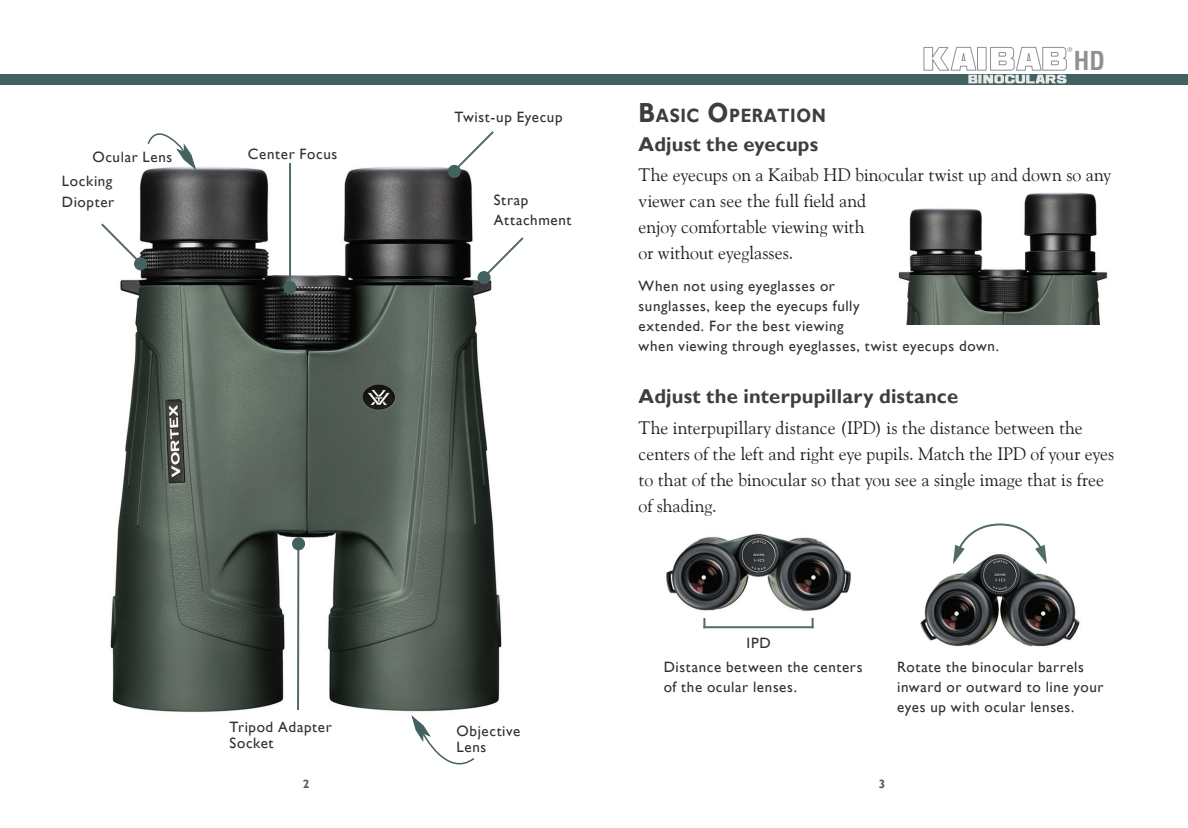
<style>
.page{position:relative;width:1188px;height:828px;background:#fff}
.page>*{position:absolute;margin:0;border:0;box-sizing:border-box;transform-origin:0 0}
.t1{font:700 condensed 25.4px "Helvetica LT Std";color:#8f9092}
.t2{font:700 20px "Gill Sans";letter-spacing:.01em;color:#3e3e3f}
.t3{font:700 19.4px "Gill Sans";letter-spacing:.035em;color:#3e3e3f;scale:.87 1}
.t4{font:18px/26px "Goudy Old Style";color:#231f20}
.t5{font:15px/20px "Gill Sans";letter-spacing:.04em;color:#312f30}
.t6{font:700 12px "Gill Sans";color:#57585a}
.s1{font-size:27.6px}
</style>
<div class="page">
<div style="left:0;top:74px;width:1188px;height:10px;background:#42615f"></div>
<svg style="left:923px;top:46px;width:149px;height:39px"></svg>
<img style="left:110px;top:165px;width:392px;height:547px">
<hr style="left:703px;top:626px;width:111px;height:2px;background:#516b69">
<svg style="left:703px;top:618px;width:2px;height:10px"></svg>
<svg style="left:812px;top:618px;width:2px;height:10px"></svg>
<hr style="left:289px;top:163px;width:2px;height:126px;background:#516b69">
<svg style="left:281px;top:279px;width:18px;height:15px"></svg>
<hr style="left:297px;top:542px;width:2px;height:168px;background:#516b69">
<svg style="left:290px;top:537px;width:17px;height:16px"></svg>
<svg style="left:453px;top:131px;width:43px;height:42px"></svg>
<div style="left:449px;top:166px;width:11px;height:11px;background:#42615f;border-radius:50%"></div>
<div style="left:448px;top:165px;width:13px;height:13px;border:2px solid #42615f;border-radius:50%"></div>
<svg style="left:482px;top:235px;width:42px;height:44px"></svg>
<div style="left:479px;top:272px;width:11px;height:11px;background:#42615f;border-radius:50%"></div>
<div style="left:478px;top:271px;width:13px;height:13px;border:2px solid #42615f;border-radius:50%"></div>
<svg style="left:147px;top:133px;width:49px;height:37px"></svg>
<svg style="left:411px;top:715px;width:64px;height:50px"></svg>
<svg style="left:101px;top:221px;width:42px;height:44px"></svg>
<div style="left:135px;top:258px;width:11px;height:11px;background:#42615f;border-radius:50%"></div>
<div style="left:134px;top:257px;width:13px;height:13px;border:2px solid #42615f;border-radius:50%"></div>
<img style="left:898px;top:192px;width:210px;height:133px">
<img style="left:920px;top:564px;width:160px;height:83px">
<img style="left:666px;top:533px;width:185px;height:78px">
<svg style="left:953px;top:523px;width:94px;height:41px"></svg>
<p class="t5" style="left:92px;top:148px;width:81px">Ocular Lens</p>
<p class="t5" style="left:62px;top:171px;width:54px">Locking<br>Diopter</p>
<p class="t5" style="left:248px;top:144px;width:91px">Center Focus</p>
<p class="t5" style="left:230px;top:719px;width:104px;line-height:16px">Tripod Adapter<br>Socket</p>
<p class="t5" style="left:455px;top:107px;width:109px">Twist-up Eyecup</p>
<p class="t5" style="left:494px;top:189px;width:79px">Strap<br>Attachment</p>
<p class="t5" style="left:456px;top:723px;width:65px;line-height:16px">Objective<br>Lens</p>
<h1 class="t1" style="left:1074px;top:45px;width:33px">HD</h1>
<p class="t3" style="left:639px;top:105px;width:217px"><span class="s1">B</span>ASIC <span class="s1">O</span>PERATION</p>
<h2 class="t2" style="left:639px;top:132px;width:181px">Adjust the eyecups</h2>
<p class="t4" style="left:639px;top:161px;width:474px">The eyecups on a Kaibab HD binocular twist up and down so any viewer can see the full field and<br>enjoy comfortable viewing with<br>or without eyeglasses.</p>
<p class="t5" style="left:639px;top:276px;width:362px">When not using eyeglasses or<br>sunglasses, keep the eyecups fully<br>extended. For the best viewing<br>when viewing through eyeglasses, twist eyecups down.</p>
<h2 class="t2" style="left:639px;top:385px;width:321px">Adjust the interpupillary distance</h2>
<p class="t4" style="left:639px;top:414px;width:477px">The interpupillary distance (IPD) is the distance between the centers of the left and right eye pupils. Match the IPD of your eyes to that of the binocular so that you see a single image that is free of shading.</p>
<p class="t5" style="left:746px;top:633px;width:26px">IPD</p>
<p class="t5" style="left:664px;top:657px;width:200px">Distance between the centers of the ocular lenses.</p>
<p class="t5" style="left:897px;top:657px;width:208px">Rotate the binocular barrels inward or outward to line your eyes up with ocular lenses.</p>
<p class="t6" style="left:303px;top:777px;width:8px">2</p>
<p class="t6" style="left:879px;top:777px;width:8px">3</p>
</div>
